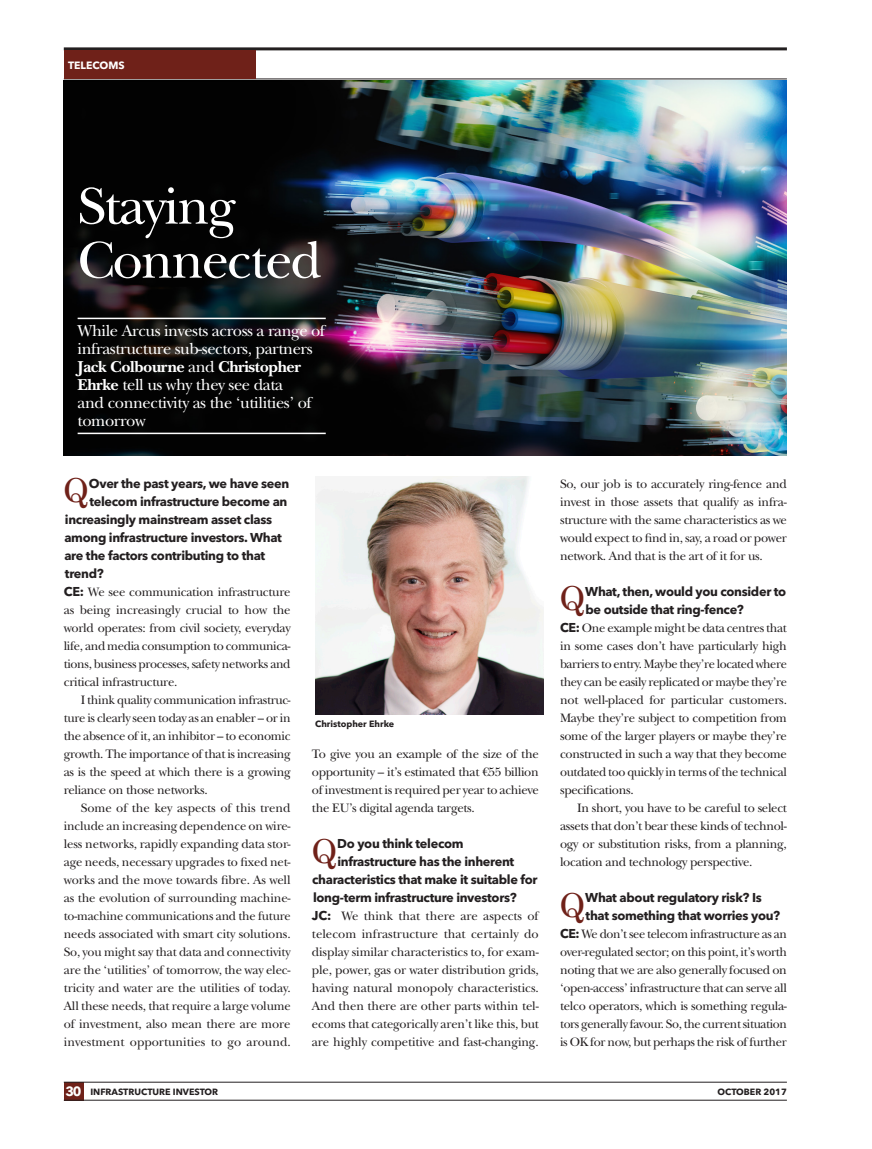
<style>
.page{position:relative;width:872px;height:1149px;background:#fff}
.page>*{position:absolute;margin:0;border:0;box-sizing:border-box;transform-origin:0 0}
._2_Headline{font:54px/54px "New Baskerville Std";letter-spacing:-.035em;color:#fff}
._8_Q_A_Question{font:33px "Century";color:#6f2119}
._3_Feature_standfirs{font:16.5px/18px "New Baskerville Std";letter-spacing:-.025em;color:#fff}
._9_Q_A_Answer{font:12.75px/18px "New Baskerville Std";letter-spacing:-.025em;color:#231f20;text-align:justify}
._4_Body_text_indent{font:12.75px/18px "New Baskerville Std";letter-spacing:-.025em;color:#231f20;text-align:justify}
._8_Q_A_Question-2{font:700 12.75px/18px "Avenir Next LT Pro";letter-spacing:-.025em;color:#231f20}
.t1{font:700 10.5px "Avenir Next LT Pro";color:#fff}
._10_Caption{font:700 9px "Avenir Next LT Pro";color:#231f20}
.s1{font-weight:700}
.s2{font-family:"Avenir Next LT Pro";font-weight:700}
.s3{font-size:13.35px;color:#fff}
</style>
<div class="page">
<hr style="left:64px;top:47px;width:723px;height:3px;background:#231f20">
<hr style="left:64px;top:79px;width:723px;height:1px;background:#231f20">
<div style="left:64px;top:1081px;width:19px;height:18px;background:#6f2119"></div>
<hr style="left:64px;top:1081px;width:723px;height:1px;background:#231f20">
<hr style="left:64px;top:1099px;width:723px;height:1px;background:#231f20">
<div style="left:64px;top:50px;width:191px;height:29px;background:#6f2119"></div>
<img style="left:315px;top:476px;width:228px;height:238px">
<img style="left:64px;top:81px;width:723px;height:374px">
<hr style="left:78px;top:317px;width:248px;height:2px;background:#fff">
<hr style="left:78px;top:432px;width:248px;height:2px;background:#fff">
<p class="t1" style="left:68px;top:59px;width:58px">TELECOMS</p>
<p class="_2_Headline" style="left:78px;top:179px;width:246px">Staying<br>Connected</p>
<p class="_3_Feature_standfirs" style="left:78px;top:322px;width:249px">While Arcus invests across a range of infrastructure sub-sectors, partners<br><span class="s1">Jack Colbourne</span> and <span class="s1">Christopher<br>Ehrke</span> tell us why they see data<br>and connectivity as the ‘utilities’ of tomorrow</p>
<p class="_8_Q_A_Question" style="left:63px;top:462px;width:27px">Q</p>
<p class="_8_Q_A_Question-2" style="left:89px;top:474px;width:202px">Over the past years, we have seen</p>
<p class="_8_Q_A_Question-2" style="left:89px;top:492px;width:199px">telecom infrastructure become an</p>
<p class="_8_Q_A_Question-2" style="left:65px;top:510px;width:209px">increasingly mainstream asset class</p>
<p class="_8_Q_A_Question-2" style="left:64px;top:528px;width:219px">among infrastructure investors. What</p>
<p class="_8_Q_A_Question-2" style="left:64px;top:546px;width:202px">are the factors contributing to that</p>
<p class="_8_Q_A_Question-2" style="left:65px;top:564px;width:40px">trend?</p>
<p class="_9_Q_A_Answer" style="left:64px;top:582px;width:228px"><span class="s2">CE:</span> We see communication infrastructure as being increasingly crucial to how the world operates: from civil society, everyday life, and media consumption to communica&shy;tions, business processes, safety networks and critical infrastructure.</p>
<p class="_4_Body_text_indent" style="left:64px;top:690px;width:228px;text-indent:17px">I think quality communication infrastruc&shy;ture is clearly seen today as an enabler – or in the absence of it, an inhibitor – to economic growth. The importance of that is increasing as is the speed at which there is a growing reliance on those networks.</p>
<p class="_4_Body_text_indent" style="left:64px;top:798px;width:228px;text-indent:17px">Some of the key aspects of this trend include an increasing dependence on wire&shy;less networks, rapidly expanding data stor&shy;age needs, necessary upgrades to fixed net&shy;works and the move towards fibre. As well as the evolution of surrounding machine&shy;to-machine communications and the future needs associated with smart city solutions.<br>So, you might say that data and connectivity are the ‘utilities’ of tomorrow, the way elec&shy;tricity and water are the utilities of today.<br>All these needs, that require a large volume of investment, also mean there are more investment opportunities to go around.</p>
<p class="_10_Caption" style="left:315px;top:718px;width:81px">Christopher Ehrke</p>
<p class="_4_Body_text_indent" style="left:312px;top:744px;width:228px">To give you an example of the size of the opportunity – it’s estimated that €55 billion of investment is required per year to achieve the EU’s digital agenda targets.</p>
<p class="_8_Q_A_Question" style="left:311px;top:822px;width:27px">Q</p>
<p class="_8_Q_A_Question-2" style="left:337px;top:834px;width:128px">Do you think telecom</p>
<p class="_8_Q_A_Question-2" style="left:337px;top:852px;width:178px">infrastructure has the inherent</p>
<p class="_8_Q_A_Question-2" style="left:312px;top:870px;width:227px">characteristics that make it suitable for</p>
<p class="_8_Q_A_Question-2" style="left:313px;top:888px;width:205px">long-term infrastructure investors?</p>
<p class="_9_Q_A_Answer" style="left:312px;top:906px;width:228px"><span class="s2">JC:</span> We think that there are aspects of telecom infrastructure that certainly do display similar characteristics to, for exam&shy;ple, power, gas or water distribution grids, having natural monopoly characteristics.<br>And then there are other parts within tel&shy;ecoms that categorically aren’t like this, but are highly competitive and fast-changing.</p>
<p class="_9_Q_A_Answer" style="left:560px;top:474px;width:228px">So, our job is to accurately ring-fence and invest in those assets that qualify as infra&shy;structure with the same characteristics as we would expect to find in, say, a road or power network. And that is the art of it for us.</p>
<p class="_8_Q_A_Question" style="left:559px;top:570px;width:27px">Q</p>
<p class="_8_Q_A_Question-2" style="left:585px;top:582px;width:202px">What, then, would you consider to be outside that ring-fence?</p>
<p class="_9_Q_A_Answer" style="left:560px;top:618px;width:228px"><span class="s2">CE:</span> One example might be data centres that in some cases don’t have particularly high barriers to entry. Maybe they’re located where they can be easily replicated or maybe they’re not well-placed for particular customers.<br>Maybe they’re subject to competition from some of the larger players or maybe they’re constructed in such a way that they become outdated too quickly in terms of the technical specifications.</p>
<p class="_4_Body_text_indent" style="left:560px;top:798px;width:228px;text-indent:17px">In short, you have to be careful to select assets that don’t bear these kinds of technol&shy;ogy or substitution risks, from a planning, location and technology perspective.</p>
<p class="_8_Q_A_Question" style="left:559px;top:876px;width:27px">Q</p>
<p class="_8_Q_A_Question-2" style="left:585px;top:888px;width:196px">What about regulatory risk? Is that something that worries you?</p>
<p class="_9_Q_A_Answer" style="left:560px;top:924px;width:228px"><span class="s2">CE:</span> We don’t see telecom infrastructure as an over-regulated sector; on this point, it’s worth noting that we are also generally focused on ‘open-access’ infrastructure that can serve all telco operators, which is something regula&shy;tors generally favour. So, the current situation is OK for now, but perhaps the risk of further</p>
<p class="_10_Caption" style="left:66px;top:1085px;width:154px"><span class="s3">30</span> INFRASTRUCTURE INVESTOR</p>
<p class="_10_Caption" style="left:717px;top:1085px;width:71px">OCTOBER 2017</p>
</div>
